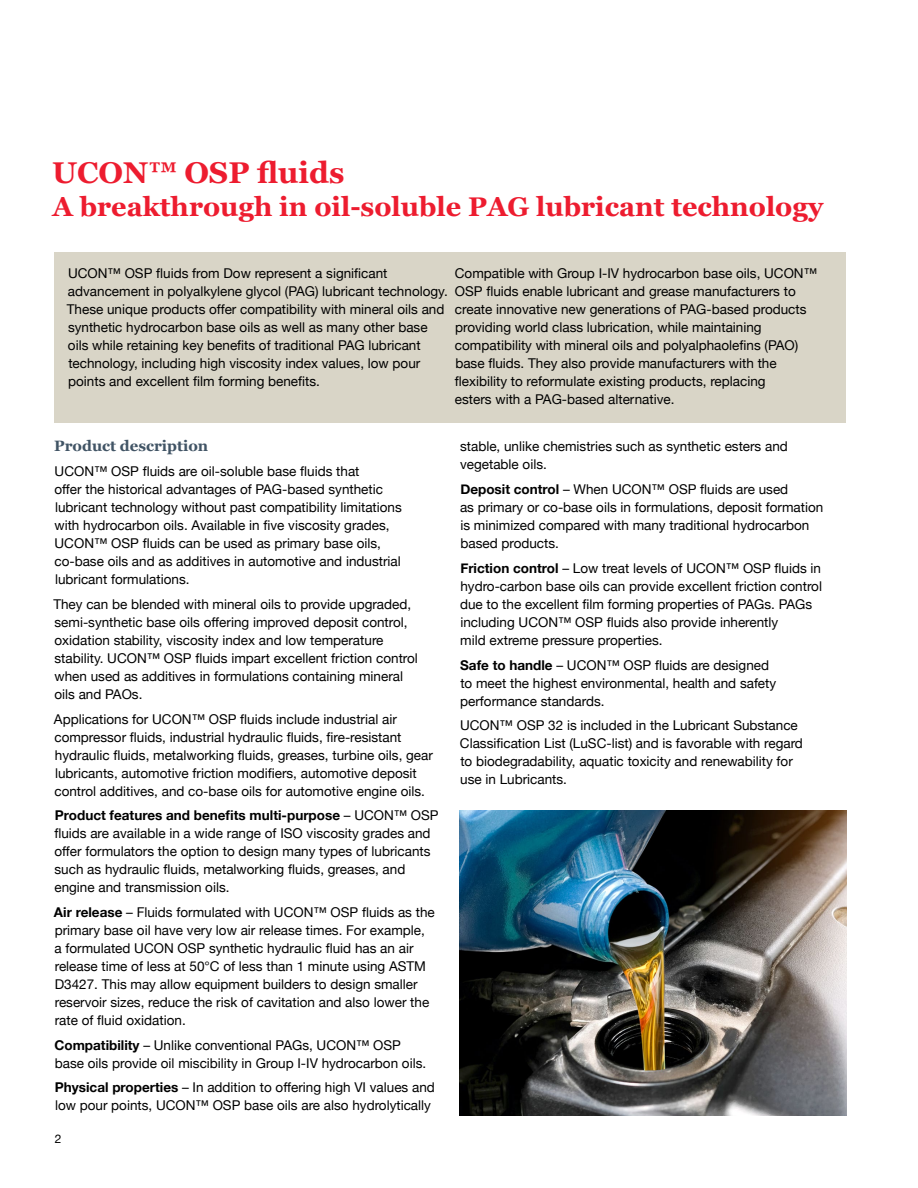
<style>
.page{position:relative;width:918px;height:1188px;background:#fff}
.page>*{position:absolute;margin:0;border:0;box-sizing:border-box;transform-origin:0 0}
.t1{font:700 30px "Georgia";color:#ed1c2f}
.t2{font:700 27px "Georgia";color:#ed1c2f}
.t3{font:700 15px "Georgia";color:#415465}
.t4{font:13.5px/18px "Helvetica Neue";color:#000}
.t5{font:12px "Helvetica Neue";color:#000}
.s1{font-weight:700}
</style>
<div class="page">
<div style="left:54px;top:252px;width:792px;height:170px;background:#d9d5c7"></div>
<img style="left:460px;top:810px;width:387px;height:306px">
<h1 class="t1" style="left:52px;top:153px;width:294px">UCON™ OSP fluids</h1>
<h2 class="t2" style="left:53px;top:189px;width:772px">A breakthrough in oil-soluble PAG lubricant technology</h2>
<p class="t4" style="left:67px;top:265px;width:382px">UCON™ OSP fluids from Dow represent a significant advancement in polyalkylene glycol (PAG) lubricant technology.<br>These unique products offer compatibility with mineral oils and synthetic hydrocarbon base oils as well as many other base oils while retaining key benefits of traditional PAG lubricant technology, including high viscosity index values, low pour points and excellent film forming benefits.</p>
<p class="t4" style="left:455px;top:265px;width:364px">Compatible with Group I-IV hydrocarbon base oils, UCON™ OSP fluids enable lubricant and grease manufacturers to create innovative new generations of PAG-based products providing world class lubrication, while maintaining compatibility with mineral oils and polyalphaolefins (PAO) base fluids. They also provide manufacturers with the flexibility to reformulate existing products, replacing<br>esters with a PAG-based alternative.</p>
<p class="t4" style="left:460px;top:438px;width:329px">stable, unlike chemistries such as synthetic esters and vegetable oils.</p>
<p class="t4" style="left:460px;top:481px;width:365px"><span class="s1">Deposit control</span> – When UCON™ OSP fluids are used<br>as primary or co-base oils in formulations, deposit formation is minimized compared with many traditional hydrocarbon based products.</p>
<p class="t4" style="left:460px;top:560px;width:363px"><span class="s1">Friction control</span> – Low treat levels of UCON™ OSP fluids in hydro-carbon base oils can provide excellent friction control due to the excellent film forming properties of PAGs. PAGs including UCON™ OSP fluids also provide inherently<br>mild extreme pressure properties.</p>
<p class="t4" style="left:460px;top:657px;width:318px"><span class="s1">Safe to handle</span> – UCON™ OSP fluids are designed to meet the highest environmental, health and safety performance standards.</p>
<p class="t4" style="left:460px;top:717px;width:345px">UCON™ OSP 32 is included in the Lubricant Substance Classification List (LuSC-list) and is favorable with regard to biodegradability, aquatic toxicity and renewability for use in Lubricants.</p>
<p class="t3" style="left:54px;top:437px;width:156px">Product description</p>
<p class="t4" style="left:54px;top:463px;width:349px">UCON™ OSP fluids are oil-soluble base fluids that<br>offer the historical advantages of PAG-based synthetic lubricant technology without past compatibility limitations with hydrocarbon oils. Available in five viscosity grades, UCON™ OSP fluids can be used as primary base oils, co-base oils and as additives in automotive and industrial lubricant formulations.</p>
<p class="t4" style="left:53px;top:596px;width:366px">They can be blended with mineral oils to provide upgraded, semi-synthetic base oils offering improved deposit control, oxidation stability, viscosity index and low temperature stability. UCON™ OSP fluids impart excellent friction control when used as additives in formulations containing mineral oils and PAOs.</p>
<p class="t4" style="left:54px;top:711px;width:381px">Applications for UCON™ OSP fluids include industrial air compressor fluids, industrial hydraulic fluids, fire-resistant hydraulic fluids, metalworking fluids, greases, turbine oils, gear lubricants, automotive friction modifiers, automotive deposit control additives, and co-base oils for automotive engine oils.</p>
<p class="t4" style="left:54px;top:807px;width:386px"><span class="s1">Product features and benefits multi-purpose</span> – UCON™ OSP fluids are available in a wide range of ISO viscosity grades and offer formulators the option to design many types of lubricants such as hydraulic fluids, metalworking fluids, greases, and engine and transmission oils.</p>
<p class="t4" style="left:54px;top:904px;width:382px"><span class="s1">Air release</span> – Fluids formulated with UCON™ OSP fluids as the primary base oil have very low air release times. For example, a formulated UCON OSP synthetic hydraulic fluid has an air release time of less at 50°C of less than 1 minute using ASTM D3427. This may allow equipment builders to design smaller reservoir sizes, reduce the risk of cavitation and also lower the rate of fluid oxidation.</p>
<p class="t4" style="left:54px;top:1037px;width:373px"><span class="s1">Compatibility</span> – Unlike conventional PAGs, UCON™ OSP base oils provide oil miscibility in Group I-IV hydrocarbon oils.</p>
<p class="t4" style="left:55px;top:1079px;width:382px"><span class="s1">Physical properties</span> – In addition to offering high VI values and low pour points, UCON™ OSP base oils are also hydrolytically</p>
<p class="t5" style="left:55px;top:1130px;width:8px">2</p>
</div>
